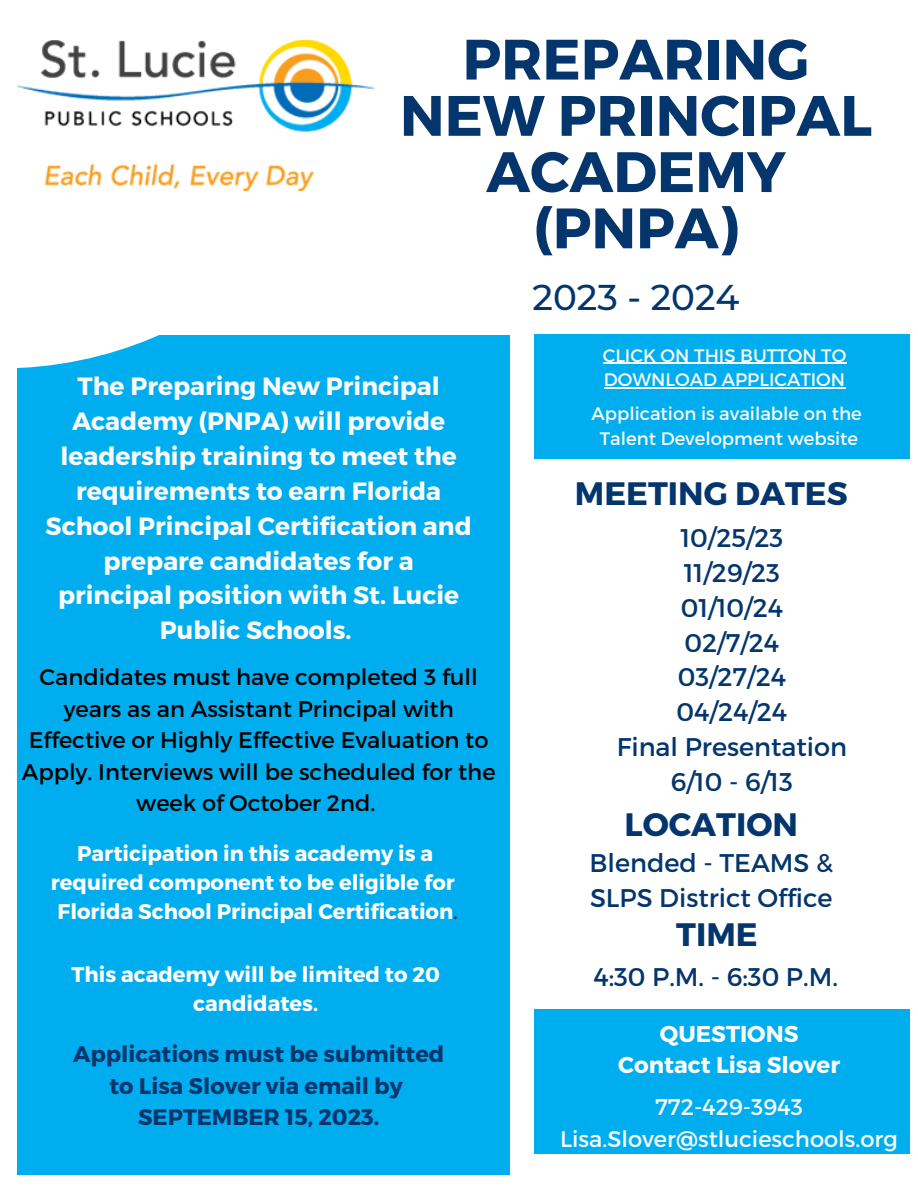
<style>
.page{position:relative;width:918px;height:1188px;background:#fff}
.page>*{position:absolute;margin:0;border:0;box-sizing:border-box;transform-origin:0 0}
.t1{font:700 56.85px/56.2px "Montserrat";color:#04366d;text-align:center}
.t2{font:500 35.7px "Montserrat";color:#04366d}
.t3{font:700 32.4px "Montserrat";color:#04366d}
.t4{font:25.5px/34.8px "Montserrat";color:#04366d}
.t5{font:700 24.9px/34.8px "Montserrat";color:#fafafa;text-align:center}
.t6{font:700 22.95px "Montserrat";color:#fafafa}
.t7{font:22.5px/31.5px "Montserrat";color:#000;text-align:center}
.t8{font:700 22.5px/31.5px "Montserrat";color:#04366d;text-align:center}
.t9{font:22.5px/31.5px "Montserrat";color:#fafafa;text-align:center}
.t10{font:700 21.15px/29.2px "Montserrat";color:#fff;text-align:center}
.t11{font:18px/24.8px "Montserrat";color:#fafafa}
.s1{font-weight:400;color:#04366d}
</style>
<div class="page">
<div style="left:17px;top:335px;width:492px;height:839px;background:#00aeef"></div>
<div style="left:534px;top:1009px;width:375px;height:145px;background:#00aeef"></div>
<svg style="left:17px;top:335px;width:142px;height:33px;fill:#fff"></svg>
<img style="left:17px;top:40px;width:358px;height:151px">
<div style="left:534px;top:335px;width:375px;height:124px;background:#00aeef"></div>
<hr style="left:603px;top:363px;width:243px;height:1px;background:#fafafa">
<hr style="left:604px;top:388px;width:241px;height:1px;background:#fafafa">
<p class="t1" style="left:400px;top:28px;width:474px">PREPARING<br>NEW PRINCIPAL<br>ACADEMY</p>
<p class="t1" style="left:533px;top:197px;width:207px">(PNPA)</p>
<p class="t2" style="left:533px;top:275px;width:208px">2023 - 2024</p>
<p class="t5" style="left:46px;top:368px;width:428px">The Preparing New Principal<br>Academy (PNPA) will provide leadership training to meet the requirements to earn Florida<br>School Principal Certification and prepare candidates for a principal position with St. Lucie<br>Public Schools.</p>
<p class="t7" style="left:22px;top:660px;width:475px">Candidates must have completed 3 full years as an Assistant Principal with Effective or Highly Effective Evaluation to Apply. Interviews will be scheduled for the week of October 2nd.</p>
<p class="t11" style="left:603px;top:342px;width:245px">CLICK ON THIS BUTTON TO<br>DOWNLOAD APPLICATION</p>
<p class="t11" style="left:592px;top:401px;width:272px">Application is available on the</p>
<p class="t11" style="left:600px;top:425px;width:260px">Talent Development website</p>
<p class="t3" style="left:575px;top:472px;width:274px">MEETING DATES</p>
<p class="t4" style="left:680px;top:519px;width:105px">10/25/23</p>
<p class="t4" style="left:684px;top:554px;width:98px">11/29/23</p>
<p class="t4" style="left:681px;top:589px;width:104px">01/10/24</p>
<p class="t4" style="left:685px;top:624px;width:96px">02/7/24</p>
<p class="t4" style="left:678px;top:659px;width:110px">03/27/24</p>
<p class="t4" style="left:677px;top:694px;width:112px">04/24/24</p>
<p class="t4" style="left:617px;top:728px;width:232px">Final Presentation</p>
<p class="t4" style="left:671px;top:763px;width:124px">6/10 - 6/13</p>
<p class="t3" style="left:625px;top:803px;width:175px">LOCATION</p>
<p class="t10" style="left:51px;top:838px;width:409px">Participation in this academy is a required component to be eligible for<br>Florida School Principal Certification<span class="s1">.</span></p>
<p class="t4" style="left:589px;top:844px;width:245px">Blended - TEAMS &amp;<br>SLPS District Office</p>
<p class="t3" style="left:676px;top:914px;width:83px">TIME</p>
<p class="t4" style="left:593px;top:958px;width:246px">4:30 P.M. - 6:30 P.M.</p>
<p class="t10" style="left:72px;top:958px;width:370px">This academy will be limited to 20 candidates.</p>
<p class="t8" style="left:73px;top:1037px;width:373px">Applications must be submitted to Lisa Slover via email by</p>
<p class="t8" style="left:138px;top:1100px;width:243px">SEPTEMBER 15, 2023.</p>
<p class="t6" style="left:660px;top:1018px;width:140px">QUESTIONS</p>
<p class="t6" style="left:618px;top:1050px;width:223px">Contact Lisa Slover</p>
<p class="t9" style="left:560px;top:1091px;width:339px">772-429-3943<br>Lisa.Slover@stlucieschools.org</p>
</div>
